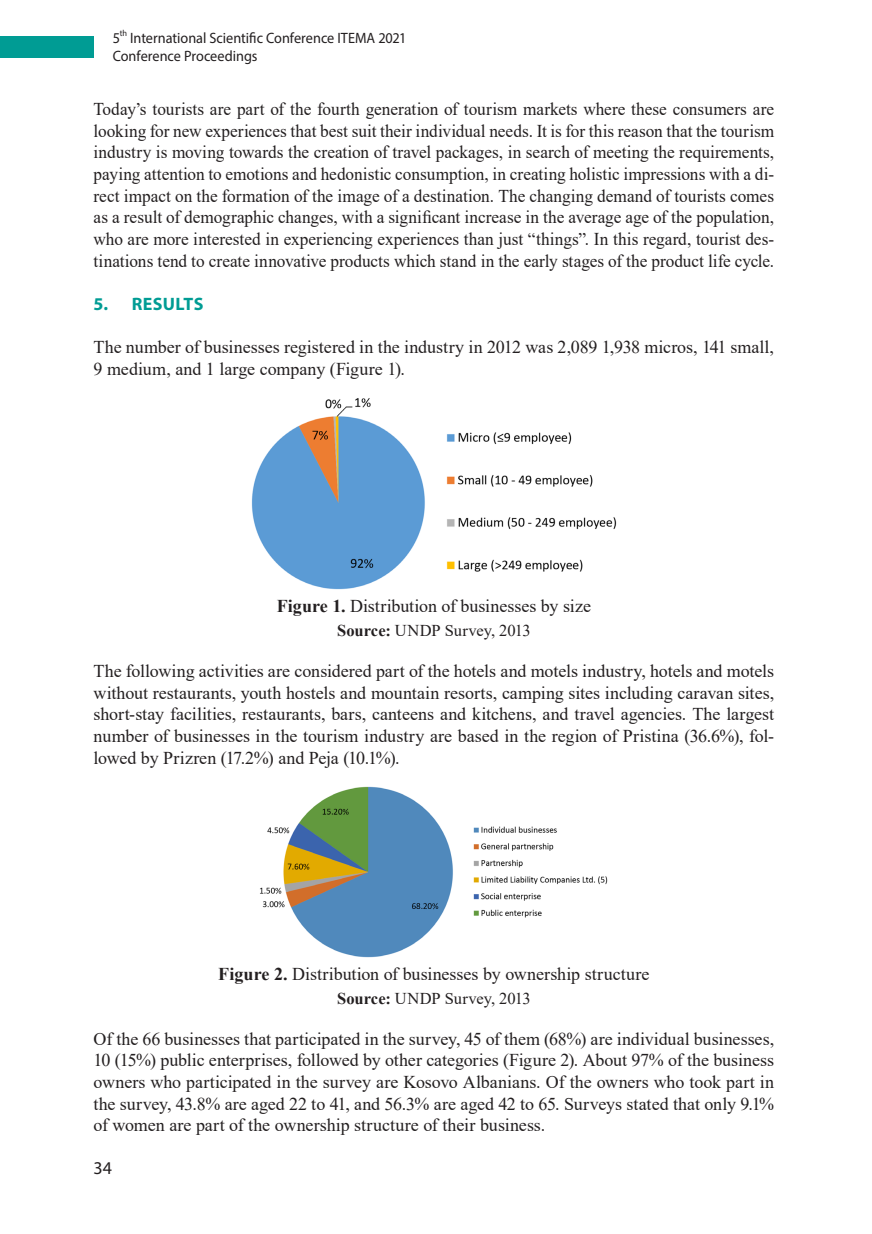
<style>
.page{position:relative;width:872px;height:1234px;background:#fff}
.page>*{position:absolute;margin:0;border:0;box-sizing:border-box;transform-origin:0 0}
.Potpis{font:18px/21.6px "Times New Roman";letter-spacing:-.005em;color:#231f20;text-align:justify}
.Potpis-2{font:18px/21.6px "Times New Roman";letter-spacing:-.005em;color:#231f20;text-align:justify;scale:.96 1}
.Naslov_2{font:700 18px "Myriad Pro";letter-spacing:.02em;color:#009c94}
.t1{font:18px "Myriad Pro";color:#231f20}
.Izvor{font:16.5px "Times New Roman";letter-spacing:-.005em;color:#231f20}
.t2{font:15px/18px "Myriad Pro";color:#231f20;scale:.95 1}
.t3{font:8.7px "Myriad Pro";color:#231f20;scale:.95 1}
.s1{font-weight:700}
</style>
<div class="page">
<div style="left:0;top:36px;width:94px;height:21px;background:#009c94"></div>
<img style="left:251px;top:398px;width:366px;height:192px">
<img style="left:260px;top:786px;width:348px;height:172px">
<p class="t3" style="left:120px;top:28px;width:9px">th</p>
<p class="t2" style="left:113px;top:29px;width:310px;text-indent:17px">International Scientific Conference ITEMA 2021<br>Conference Proceedings</p>
<p class="Potpis-2" style="left:94px;top:98px;width:710px">Today’s tourists are part of the fourth generation of tourism markets where these consumers are looking for new experiences that best suit their individual needs. It is for this reason that the tourism industry is moving towards the creation of travel packages, in search of meeting the requirements, paying attention to emotions and hedonistic consumption, in creating holistic impressions with a di&shy;rect impact on the formation of the image of a destination. The changing demand of tourists comes as a result of demographic changes, with a significant increase in the average age of the population, who are more interested in experiencing experiences than just “things”. In this regard, tourist des&shy;tinations tend to create innovative products which stand in the early stages of the product life cycle.</p>
<p class="Naslov_2" style="left:94px;top:292px;width:111px">5. RESULTS</p>
<p class="Potpis" style="left:94px;top:335px;width:682px">The number of businesses registered in the industry in 2012 was 2,089 1,938 micros, 141 small,<br>9 medium, and 1 large company (Figure 1).</p>
<p class="t2" style="left:113px;top:29px;width:9px">5</p>
<p class="Potpis" style="left:277px;top:595px;width:316px"><span class="s1">Figure 1.</span> Distribution of businesses by size</p>
<p class="Izvor" style="left:337px;top:619px;width:195px"><span class="s1">Source:</span> UNDP Survey, 2013</p>
<p class="Potpis" style="left:94px;top:659px;width:682px">The following activities are considered part of the hotels and motels industry, hotels and motels without restaurants, youth hostels and mountain resorts, camping sites including caravan sites, short-stay facilities, restaurants, bars, canteens and kitchens, and travel agencies. The largest number of businesses in the tourism industry are based in the region of Pristina (36.6%), fol&shy;lowed by Prizren (17.2%) and Peja (10.1%).</p>
<p class="Potpis" style="left:218px;top:962px;width:433px"><span class="s1">Figure 2.</span> Distribution of businesses by ownership structure</p>
<p class="Izvor" style="left:337px;top:986px;width:195px"><span class="s1">Source:</span> UNDP Survey, 2013</p>
<p class="Potpis" style="left:94px;top:1027px;width:682px">Of the 66 businesses that participated in the survey, 45 of them (68%) are individual businesses, 10 (15%) public enterprises, followed by other categories (Figure 2). About 97% of the business owners who participated in the survey are Kosovo Albanians. Of the owners who took part in the survey, 43.8% are aged 22 to 41, and 56.3% are aged 42 to 65. Surveys stated that only 9.1% of women are part of the ownership structure of their business.</p>
<p class="t1" style="left:94px;top:1156px;width:20px">34</p>
</div>
